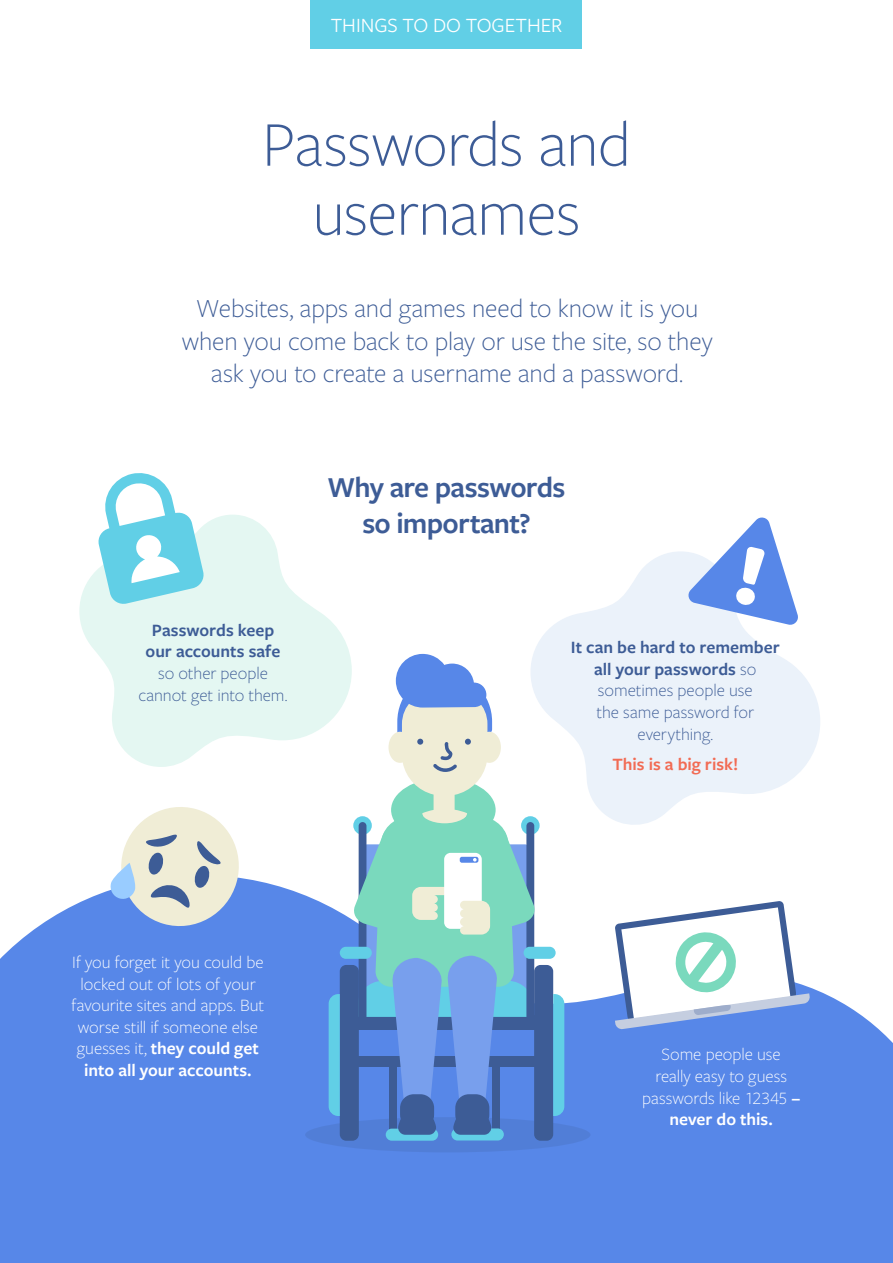
<style>
.page{position:relative;width:893px;height:1263px;background:#fff}
.page>*{position:absolute;margin:0;border:0;box-sizing:border-box;transform-origin:0 0}
.t1{font:300 66px/69px "Freight Sans Pro";letter-spacing:-.01em;color:#3d5c96;text-align:center}
.Head3{font:600 30px/36px "Freight Sans Pro";letter-spacing:-.025em;color:#3d5c96;text-align:center}
.body{font:300 27px/32.4px "Freight Sans Pro";letter-spacing:-.005em;color:#3d5c96;text-align:center}
.t2{font:21px "Freight Sans Pro";color:#fff}
.body-2{font:300 18px/21.6px "Freight Sans Pro";letter-spacing:-.005em;color:#fff;text-align:center}
.body-3{font:300 18px/21.6px "Freight Sans Pro";letter-spacing:-.005em;color:#3d5c96;text-align:center}
.body-4{font:600 18px "Freight Sans Pro";color:#f26b54}
.s1{font-weight:600}
</style>
<div class="page">
<svg style="left:0;top:879px;width:893px;height:384px;fill:#5787e8"></svg>
<svg style="left:533px;top:551px;width:287px;height:274px;fill:#ebf2fa"></svg>
<svg style="left:79px;top:515px;width:273px;height:252px;fill:#e4f7f2"></svg>
<div style="left:311px;top:0;width:271px;height:49px;background:#61cfe6"></div>
<svg style="left:686px;top:517px;width:113px;height:109px"></svg>
<svg style="left:615px;top:901px;width:195px;height:128px"></svg>
<svg style="left:109px;top:807px;width:137px;height:126px"></svg>
<svg style="left:97px;top:473px;width:108px;height:132px"></svg>
<div style="left:305px;top:1117px;width:285px;height:35px;background:#517ed7;border-radius:50%"></div>
<div style="left:386px;top:1128px;width:52px;height:13px;background:#61cfe6;border-radius:6px"></div>
<div style="left:451px;top:1128px;width:53px;height:12px;background:#61cfe6;border-radius:6px"></div>
<div style="left:340px;top:965px;width:19px;height:176px;background:#3d5c96;border-radius:6px"></div>
<svg style="left:329px;top:994px;width:11px;height:122px"></svg>
<div style="left:534px;top:965px;width:19px;height:176px;background:#3d5c96;border-radius:6px"></div>
<svg style="left:553px;top:994px;width:11px;height:122px"></svg>
<svg style="left:521px;top:816px;width:19px;height:19px"></svg>
<div style="left:340px;top:947px;width:32px;height:12px;background:#61cfe6;border-radius:6px"></div>
<div style="left:524px;top:947px;width:32px;height:12px;background:#61cfe6;border-radius:6px"></div>
<svg style="left:352px;top:654px;width:184px;height:481px"></svg>
<p class="t2" style="left:331px;top:11px;width:233px">THINGS TO DO TOGETHER</p>
<p class="t1" style="left:262px;top:107px;width:370px">Passwords and usernames</p>
<p class="body" style="left:182px;top:291px;width:532px">Websites, apps and games need to know it is you when you come back to play or use the site, so they ask you to create a username and a password.</p>
<p class="body-3" style="left:138px;top:618px;width:151px"><span class="s1">Passwords keep our accounts safe </span>so other people cannot get into them.</p>
<p class="Head3" style="left:327px;top:468px;width:239px">Why are passwords so important?</p>
<p class="body-3" style="left:571px;top:636px;width:210px"><span class="s1">It can be hard to remember all your passwords</span> so sometimes people use<br>the same password for everything.</p>
<p class="body-4" style="left:612px;top:752px;width:127px">This is a big risk!</p>
<p class="body-2" style="left:72px;top:950px;width:194px">If you forget it you could be locked out of lots of your favourite sites and apps. But worse still if someone else guesses it, <span class="s1">they could get into all your accounts.</span></p>
<p class="body-2" style="left:642px;top:1043px;width:160px">Some people use really easy to guess passwords like 12345 <span class="s1">– never do this.</span></p>
</div>
